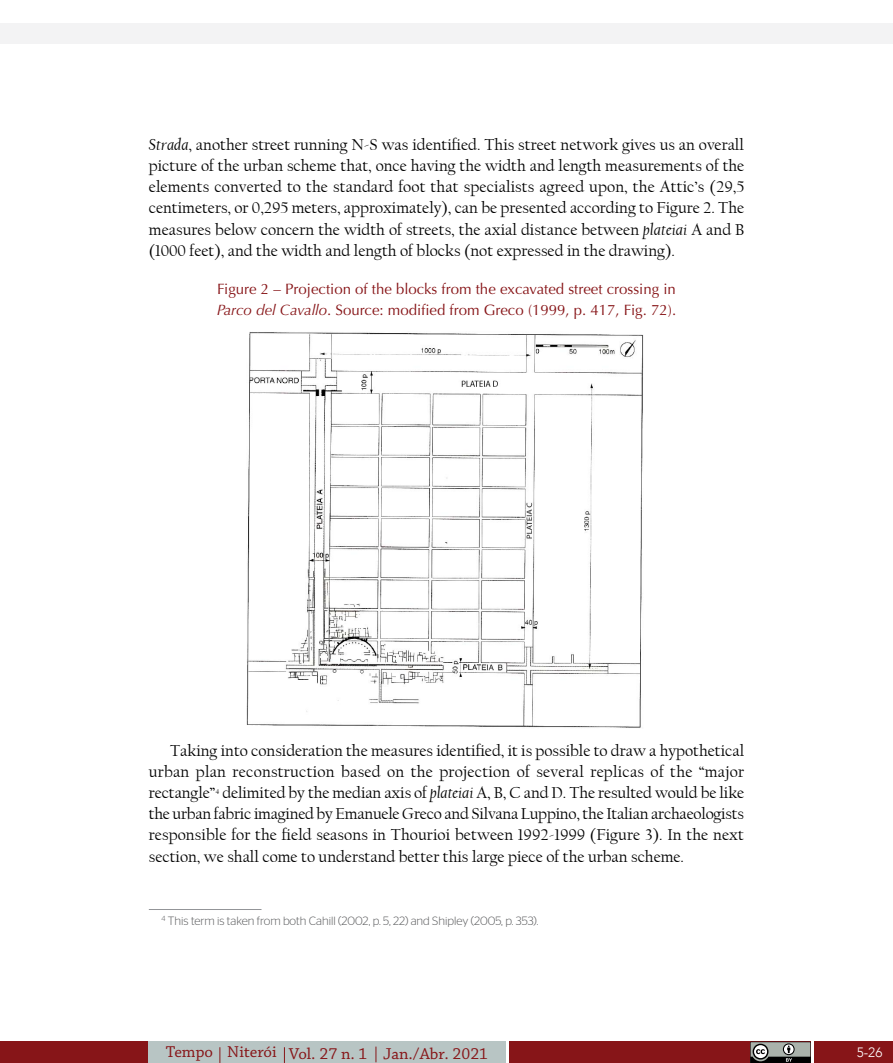
<style>
.page{position:relative;width:893px;height:1063px;background:#fff}
.page>*{position:absolute;margin:0;border:0;box-sizing:border-box;transform-origin:0 0}
.t1{font:16.5px/21px "Californian FB";color:#000;text-align:justify}
.t2{font:16.5px "Chaparral Pro Capt";color:#871518}
.t3{font:15px/21px "Optima";color:#871518}
.t4{font:300 13.5px "Avenir";color:#fff}
.t5{font:300 12px "Stag Sans Round";color:#58595b}
.s1{font-style:italic}
</style>
<div class="page">
<div style="left:0;top:23px;width:893px;height:20px;background:#f3f3f4"></div>
<div style="left:509px;top:1042px;width:301px;height:21px;background:#871518"></div>
<div style="left:0;top:1042px;width:149px;height:21px;background:#871518"></div>
<div style="left:149px;top:1042px;width:357px;height:21px;background:#b8c5c4"></div>
<div style="left:814px;top:1042px;width:79px;height:21px;background:#871518"></div>
<svg style="left:750px;top:1042px;width:61px;height:21px"></svg>
<svg style="left:220px;top:1047px;width:1px;height:16px"></svg>
<svg style="left:284px;top:1047px;width:1px;height:16px"></svg>
<svg style="left:376px;top:1047px;width:1px;height:15px"></svg>
<img style="left:246px;top:332px;width:398px;height:396px">
<hr style="left:149px;top:909px;width:112px;height:1px;background:#939598">
<p class="t1" style="left:149px;top:135px;width:597px"><span class="s1">Strada</span>, another street running N-S was identified. This street network gives us an overall picture of the urban scheme that, once having the width and length measurements of the elements converted to the standard foot that specialists agreed upon, the Attic’s (29,5 centimeters, or 0,295 meters, approximately), can be presented according to Figure 2. The measures below concern the width of streets, the axial distance between <span class="s1">plateiai</span> A and B (1000 feet), and the width and length of blocks (not expressed in the drawing).</p>
<p class="t3" style="left:217px;top:279px;width:461px">Figure 2 – Projection of the blocks from the excavated street crossing in<br><span class="s1">Parco del Cavallo</span>. Source: modified from Greco (1999, p. 417, Fig. 72).</p>
<p class="t1" style="left:149px;top:741px;width:597px;text-indent:21px">Taking into consideration the measures identified, it is possible to draw a hypothetical urban plan reconstruction based on the projection of several replicas of the “major rectangle”<sup>4</sup> delimited by the median axis of <span class="s1">plateiai</span> A, B, C and D. The resulted would be like the urban fabric imagined by Emanuele Greco and Silvana Luppino, the Italian archaeologists responsible for the field seasons in Thourioi between 1992-1999 (Figure 3). In the next section, we shall come to understand better this large piece of the urban scheme.</p>
<p class="t5" style="left:162px;top:914px;width:378px"><sup>4</sup> This term is taken from both Cahill (2002, p. 5, 22) and Shipley (2005, p. 353).</p>
<p class="t2" style="left:166px;top:1044px;width:324px">Tempo Niterói Vol. 27 n. 1 Jan./Abr. 2021</p>
<p class="t4" style="left:857px;top:1044px;width:27px">5-26</p>
</div>
